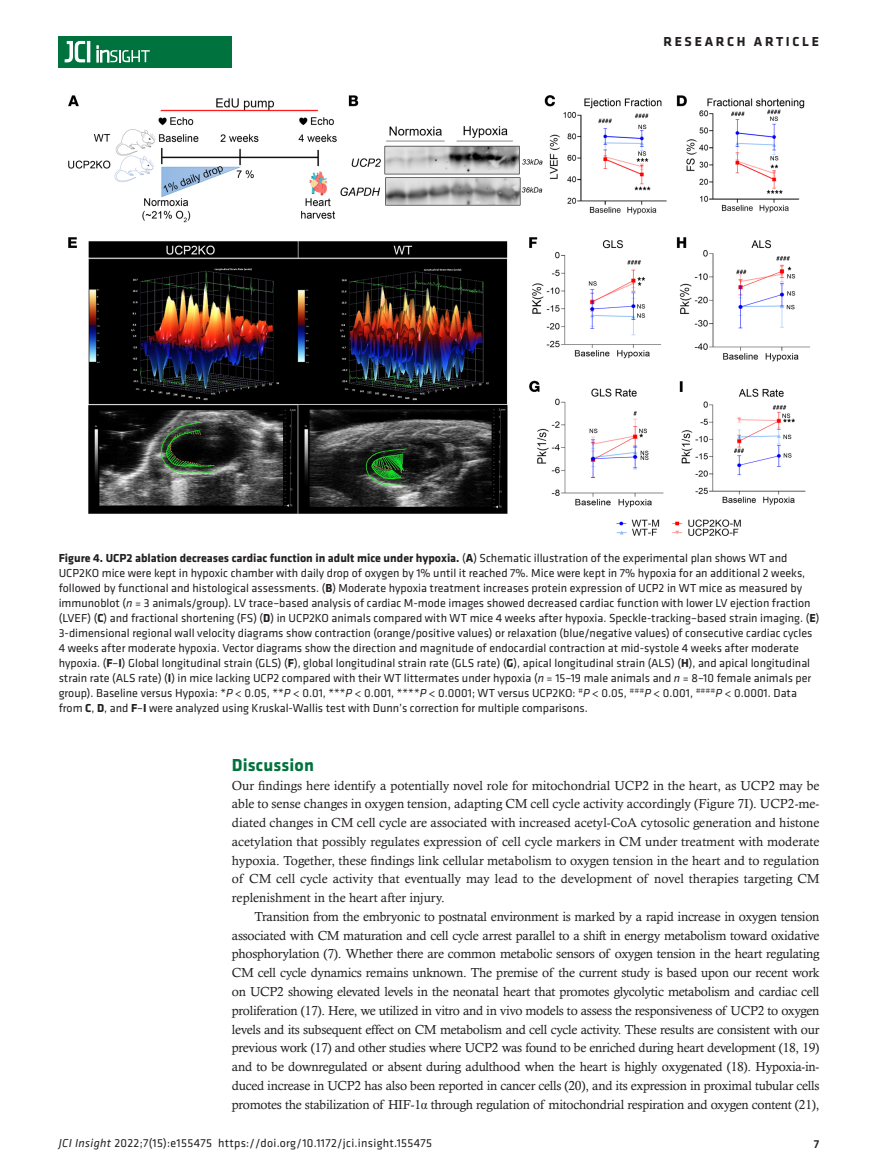
<style>
.page{position:relative;width:878px;height:1175px;background:#fff}
.page>*{position:absolute;margin:0;border:0;box-sizing:border-box;transform-origin:0 0}
.Head_level_2{font:700 18px "Klavika";letter-spacing:.01em;color:#00723e}
.t1{font:700 13.5px "Klavika Basic";letter-spacing:.2em;color:#231f20}
.Normal_first{font:13.2px/18.8px "Calisto MT Std";letter-spacing:-.015em;color:#231f20;text-align:justify}
.Figure_legend{font:12px/15px "Klavika Basic";color:#231f20}
.Figure_legend-2{font:12px "Klavika Basic";letter-spacing:.025em;color:#231f20}
.t2{font:500 12px "Klavika Basic";color:#231f20}
.s1{font-weight:700}
.s2{font-style:italic}
.s3{font-family:"Times New Roman"}
</style>
<div class="page">
<div style="left:59px;top:36px;width:173px;height:31px;background:#00723e"></div>
<hr style="left:87px;top:41px;width:3px;height:21px;background:#fff">
<svg style="left:64px;top:41px;width:21px;height:22px"></svg>
<svg style="left:97px;top:46px;width:53px;height:16px"></svg>
<img style="left:69px;top:96px;width:740px;height:440px">
<p class="t1" style="left:663px;top:32px;width:157px">RESEARCH ARTICLE</p>
<p class="Figure_legend" style="left:59px;top:550px;width:762px"><span class="s1">Figure 4. UCP2 ablation decreases cardiac function in adult mice under hypoxia.</span> (<span class="s1">A</span>) Schematic illustration of the experimental plan shows WT and UCP2KO mice were kept in hypoxic chamber with daily drop of oxygen by 1% until it reached 7%. Mice were kept in 7% hypoxia for an additional 2 weeks, followed by functional and histological assessments. (<span class="s1">B</span>) Moderate hypoxia treatment increases protein expression of UCP2 in WT mice as measured by immunoblot (<span class="s2">n</span> = 3 animals/group). LV trace–based analysis of cardiac M-mode images showed decreased cardiac function with lower LV ejection fraction (LVEF) (<span class="s1">C</span>) and fractional shortening (FS) (<span class="s1">D</span>) in UCP2KO animals compared with WT mice 4 weeks after hypoxia. Speckle-tracking–based strain imaging. (<span class="s1">E</span>)<br>3-dimensional regional wall velocity diagrams show contraction (orange/positive values) or relaxation (blue/negative values) of consecutive cardiac cycles 4 weeks after moderate hypoxia. Vector diagrams show the direction and magnitude of endocardial contraction at mid-systole 4 weeks after moderate hypoxia. (<span class="s1">F</span>–<span class="s1">I</span>) Global longitudinal strain (GLS) (<span class="s1">F</span>), global longitudinal strain rate (GLS rate) (<span class="s1">G</span>), apical longitudinal strain (ALS) (<span class="s1">H</span>), and apical longitudinal strain rate (ALS rate) (<span class="s1">I</span>) in mice lacking UCP2 compared with their WT littermates under hypoxia (<span class="s2">n</span> = 15–19 male animals and <span class="s2">n</span> = 8–10 female animals per group). Baseline versus Hypoxia: *<span class="s2">P</span> &lt; 0.05, **<span class="s2">P</span> &lt; 0.01, ***<span class="s2">P</span> &lt; 0.001, ****<span class="s2">P</span> &lt; 0.0001; WT versus UCP2KO: <sup>#</sup><span class="s2">P</span> &lt; 0.05, <sup>###</sup><span class="s2">P</span> &lt; 0.001, <sup>####</sup><span class="s2">P</span> &lt; 0.0001. Data from <span class="s1">C</span>, <span class="s1">D</span>, and <span class="s1">F</span>–<span class="s1">I</span> were analyzed using Kruskal-Wallis test with Dunn’s correction for multiple comparisons.</p>
<p class="Head_level_2" style="left:232px;top:752px;width:84px">Discussion</p>
<p class="Normal_first" style="left:232px;top:775px;width:589px">Our findings here identify a potentially novel role for mitochondrial UCP2 in the heart, as UCP2 may be able to sense changes in oxygen tension, adapting CM cell cycle activity accordingly (Figure 7I). UCP2-me&shy;diated changes in CM cell cycle are associated with increased acetyl-CoA cytosolic generation and histone acetylation that possibly regulates expression of cell cycle markers in CM under treatment with moderate hypoxia. Together, these findings link cellular metabolism to oxygen tension in the heart and to regulation of CM cell cycle activity that eventually may lead to the development of novel therapies targeting CM replenishment in the heart after injury.</p>
<p class="Normal_first" style="left:232px;top:907px;width:589px;text-indent:22px">Transition from the embryonic to postnatal environment is marked by a rapid increase in oxygen tension associated with CM maturation and cell cycle arrest parallel to a shift in energy metabolism toward oxidative phosphorylation (7). Whether there are common metabolic sensors of oxygen tension in the heart regulating CM cell cycle dynamics remains unknown. The premise of the current study is based upon our recent work on UCP2 showing elevated levels in the neonatal heart that promotes glycolytic metabolism and cardiac cell proliferation (17). Here, we utilized in vitro and in vivo models to assess the responsiveness of UCP2 to oxygen levels and its subsequent effect on CM metabolism and cell cycle activity. These results are consistent with our previous work (17) and other studies where UCP2 was found to be enriched during heart development (18, 19) and to be downregulated or absent during adulthood when the heart is highly oxygenated (18). Hypoxia-in&shy;duced increase in UCP2 has also been reported in cancer cells (20), and its expression in proximal tubular cells promotes the stabilization of HIF-1<span class="s3">α</span> through regulation of mitochondrial respiration and oxygen content (21),</p>
<p class="Figure_legend-2" style="left:59px;top:1135px;width:374px"><span class="s2">JCI Insight</span> 2022;7(15):e155475 https://doi.org/10.1172/jci.insight.155475</p>
<p class="t2" style="left:813px;top:1135px;width:7px">7</p>
</div>
